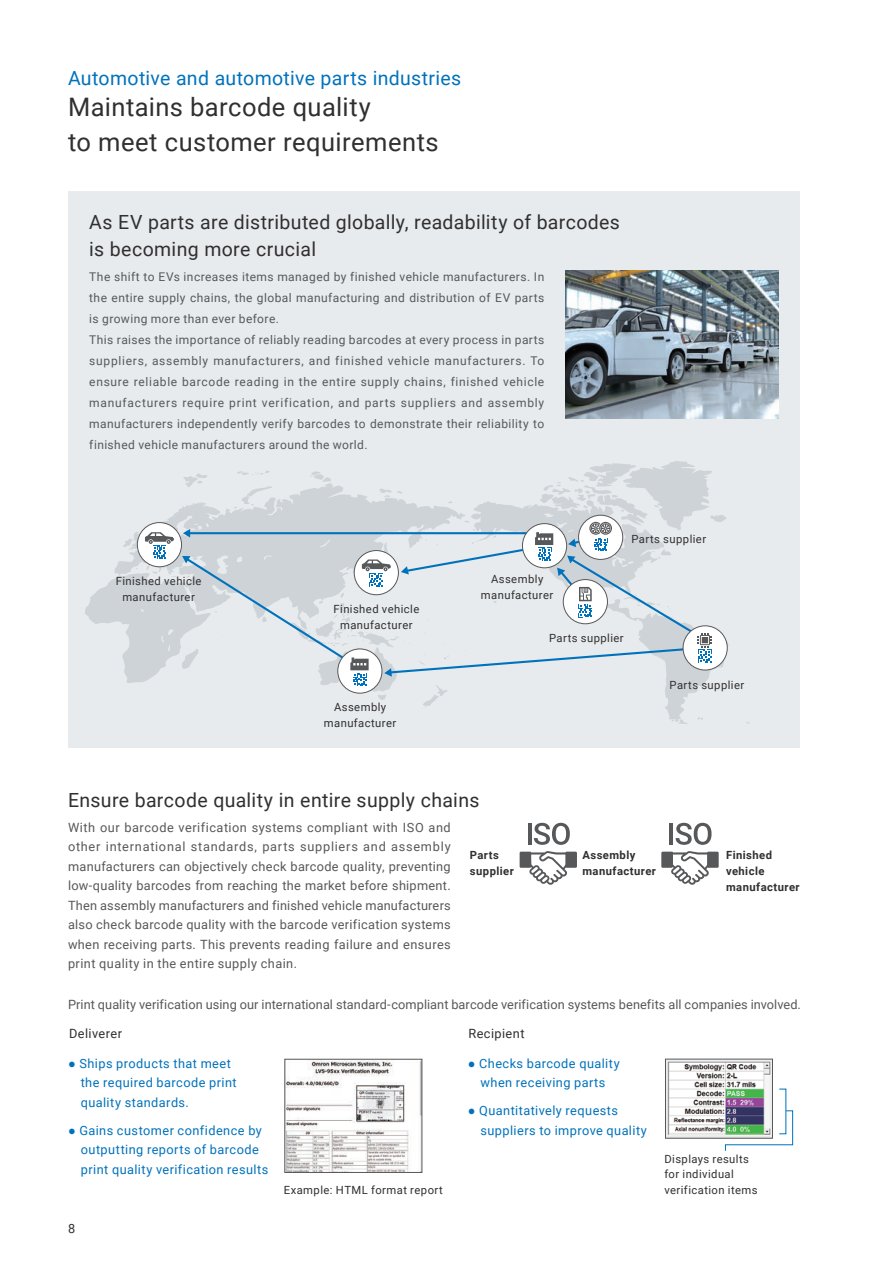
<style>
.page{position:relative;width:893px;height:1263px;background:#fff}
.page>*{position:absolute;margin:0;border:0;box-sizing:border-box;transform-origin:0 0}
.t1{font:25.5px/34.5px "Roboto";letter-spacing:.015em;color:#312f30}
.t2{font:19.5px/27px "Roboto";letter-spacing:.015em;color:#312f30}
.t3{font:19.5px "Roboto";letter-spacing:.015em;color:#0072bc}
.t4{font:12.75px/19.5px "Roboto";letter-spacing:.005em;color:#57585a;text-align:justify}
.t5{font:12.75px/19.5px "Roboto";letter-spacing:.035em;color:#0072bc}
.t6{font:12.75px "Roboto";letter-spacing:.035em;color:#312f30}
.t7{font:12px/21px "Roboto";letter-spacing:.04em;color:#57585a}
.t8{font:11.25px/15.8px "Roboto";letter-spacing:.04em;color:#312f30;text-align:center}
.t9{font:700 11.25px/15.8px "Roboto";letter-spacing:.04em;color:#312f30}
.s1{font-family:"Georgia"}
</style>
<div class="page">
<div style="left:68px;top:191px;width:731px;height:556px;background:#e7ebed"></div>
<svg style="left:672px;top:719px;width:16px;height:5px"></svg>
<svg style="left:85px;top:561px;width:38px;height:97px"></svg>
<svg style="left:123px;top:461px;width:604px;height:246px"></svg>
<svg style="left:529px;top:851px;width:40px;height:34px"></svg>
<div style="left:520px;top:852px;width:11px;height:16px;background:#57585a"></div>
<div style="left:565px;top:852px;width:12px;height:16px;background:#57585a"></div>
<hr style="left:528px;top:823px;width:3px;height:21px;background:#57585a">
<svg style="left:534px;top:823px;width:36px;height:22px"></svg>
<svg style="left:671px;top:851px;width:39px;height:34px"></svg>
<div style="left:661px;top:852px;width:12px;height:16px;background:#57585a"></div>
<div style="left:707px;top:852px;width:12px;height:16px;background:#57585a"></div>
<hr style="left:669px;top:823px;width:4px;height:21px;background:#57585a">
<svg style="left:676px;top:823px;width:35px;height:22px"></svg>
<img style="left:287px;top:1061px;width:133px;height:110px">
<div style="left:285px;top:1059px;width:137px;height:114px;border:1px solid #57585a"></div>
<img style="left:566px;top:270px;width:212px;height:149px">
<img style="left:667px;top:1061px;width:104px;height:75px">
<div style="left:665px;top:1059px;width:108px;height:79px;border:1px solid #57585a"></div>
<svg style="left:725px;top:1110px;width:68px;height:41px"></svg>
<h2 class="t3" style="left:68px;top:64px;width:395px">Automotive and automotive parts industries</h2>
<h1 class="t1" style="left:68px;top:89px;width:372px">Maintains barcode quality<br>to meet customer requirements</h1>
<h2 class="t2" style="left:89px;top:208px;width:532px">As EV parts are distributed globally, readability of barcodes is becoming more crucial</h2>
<p class="t7" style="left:89px;top:265px;width:457px">The shift to EVs increases items managed by finished vehicle manufacturers. In the entire supply chains, the global manufacturing and distribution of EV parts is growing more than ever before.<br>This raises the importance of reliably reading barcodes at every process in parts suppliers, assembly manufacturers, and finished vehicle manufacturers. To ensure reliable barcode reading in the entire supply chains, finished vehicle manufacturers require print verification, and parts suppliers and assembly manufacturers independently verify barcodes to demonstrate their reliability to finished vehicle manufacturers around the world.</p>
<p class="t8" style="left:116px;top:573px;width:87px">Finished vehicle manufacturer</p>
<p class="t8" style="left:333px;top:601px;width:87px">Finished vehicle manufacturer</p>
<p class="t8" style="left:324px;top:699px;width:74px">Assembly manufacturer</p>
<p class="t8" style="left:481px;top:571px;width:74px">Assembly manufacturer</p>
<p class="t8" style="left:631px;top:530px;width:76px">Parts supplier</p>
<p class="t8" style="left:549px;top:629px;width:76px">Parts supplier</p>
<p class="t8" style="left:670px;top:677px;width:76px">Parts supplier</p>
<h2 class="t2" style="left:68px;top:786px;width:413px">Ensure barcode quality in entire supply chains</h2>
<p class="t4" style="left:68px;top:817px;width:384px">With our barcode verification systems compliant with ISO and other international standards, parts suppliers and assembly manufacturers can objectively check barcode quality, preventing low-quality barcodes from reaching the market before shipment.<br>Then assembly manufacturers and finished vehicle manufacturers also check barcode quality with the barcode verification systems when receiving parts. This prevents reading failure and ensures print quality in the entire supply chain.</p>
<p class="t9" style="left:470px;top:847px;width:45px">Parts supplier</p>
<p class="t9" style="left:582px;top:847px;width:75px">Assembly manufacturer</p>
<p class="t9" style="left:726px;top:847px;width:75px">Finished vehicle manufacturer</p>
<p class="t4" style="left:68px;top:994px;width:734px">Print quality verification using our international standard-compliant barcode verification systems benefits all companies involved.</p>
<p class="t6" style="left:69px;top:1024px;width:54px">Deliverer</p>
<p class="t6" style="left:468px;top:1024px;width:58px">Recipient</p>
<p class="t5" style="left:81px;top:1053px;width:157px;text-indent:-13px"><span class="s1">●</span> Ships products that meet the required barcode print quality standards.</p>
<p class="t5" style="left:81px;top:1120px;width:189px;text-indent:-13px"><span class="s1">●</span> Gains customer confidence by outputting reports of barcode print quality verification results</p>
<p class="t8" style="left:284px;top:1182px;width:161px">Example: HTML format report</p>
<p class="t5" style="left:468px;top:1053px;width:153px;text-align:center"><span class="s1">●</span> Checks barcode quality when receiving parts</p>
<p class="t5" style="left:480px;top:1101px;width:168px;text-indent:-13px"><span class="s1">●</span> Quantitatively requests suppliers to improve quality</p>
<p class="t6" style="left:68px;top:1219px;width:9px">8</p>
<p class="t8" style="left:664px;top:1150px;width:95px;text-align:left">Displays results for individual verification items</p>
</div>
